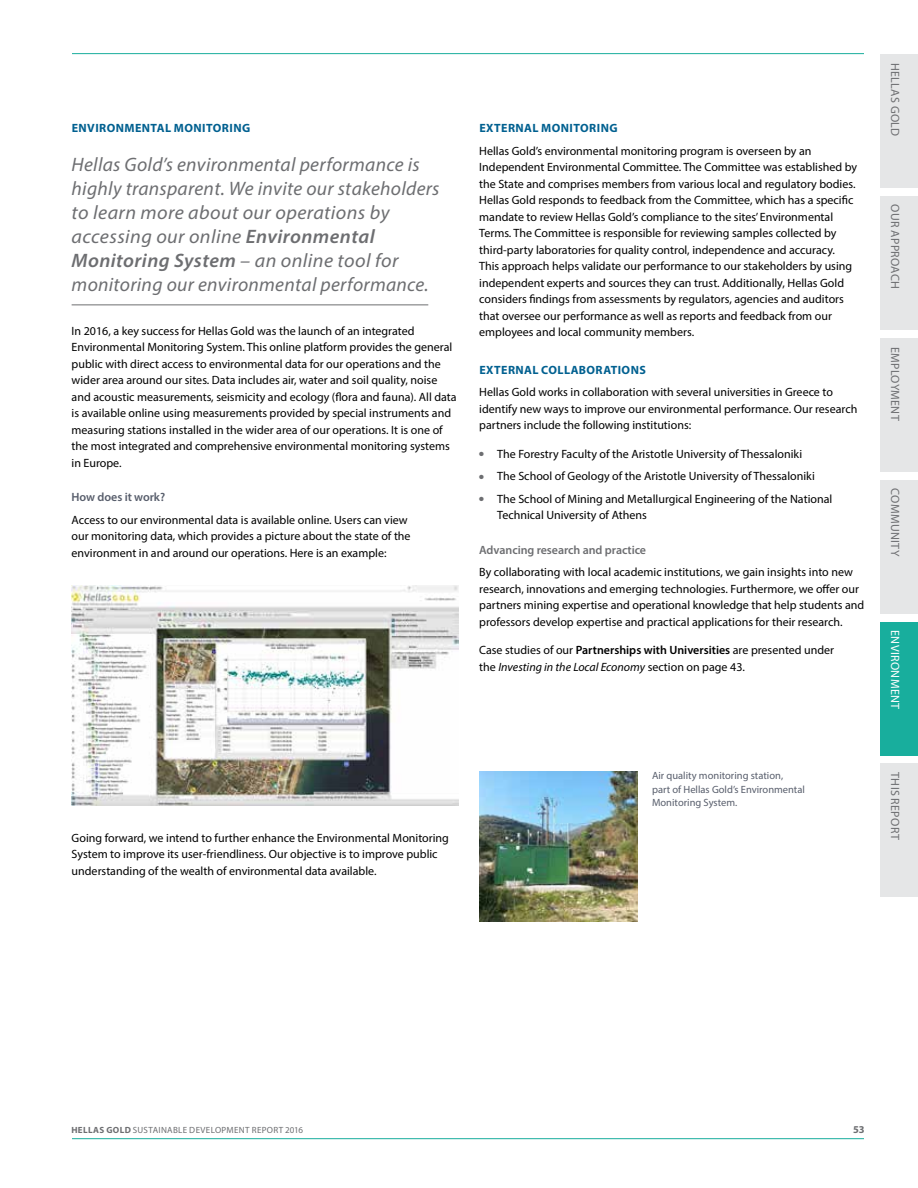
<style>
.page{position:relative;width:918px;height:1188px;background:#fff}
.page>*{position:absolute;margin:0;border:0;box-sizing:border-box;transform-origin:0 0}
.t1{font:italic 19.5px/24px "Myriad Pro";letter-spacing:.015em;color:#6d6e71}
.t2{font:12px/16.5px "Myriad Pro";color:#000}
.t3{font:700 12px "Myriad Pro";letter-spacing:.035em;color:#006090}
.t4{font:12px "Myriad Pro";letter-spacing:.03em;color:#6d6e71}
.t5{font:600 12px "Myriad Pro";letter-spacing:-.005em;color:#6d6e71}
.t6{font:600 12px "Myriad Pro";letter-spacing:-.005em;color:#585e6c}
.t7{font:12px "Myriad Pro";letter-spacing:.03em;color:#fff}
.t8{font:10.5px/13.5px "Myriad Pro";color:#585e6c}
.t9{font:700 10.5px "Myriad Pro";color:#6d6e71}
.t10{font:9px "Myriad Pro";letter-spacing:.035em;color:#6d6e71}
.s1{font-weight:600}
.s2{color:#6d6e71}
.s3{font-style:italic}
.s4{font-weight:700}
</style>
<div class="page">
<hr style="left:72px;top:1138px;width:792px;height:1px;background:#18ae9d">
<hr style="left:72px;top:53px;width:792px;height:1px;background:#18ae9d">
<div style="left:880px;top:54px;width:38px;height:134px;background:#e5e6e7"></div>
<div style="left:880px;top:196px;width:38px;height:134px;background:#e5e6e7"></div>
<div style="left:880px;top:338px;width:38px;height:134px;background:#e5e6e7"></div>
<div style="left:880px;top:480px;width:38px;height:134px;background:#e5e6e7"></div>
<div style="left:880px;top:622px;width:38px;height:133px;background:#18ae9d"></div>
<div style="left:880px;top:764px;width:38px;height:133px;background:#e5e6e7"></div>
<hr style="left:72px;top:304px;width:356px;height:1px;background:#6d6e71">
<img style="left:72px;top:585px;width:386px;height:221px">
<img style="left:479px;top:771px;width:159px;height:150px">
<p class="t3" style="left:72px;top:120px;width:180px">ENVIRONMENTAL MONITORING</p>
<p class="t1" style="left:72px;top:152px;width:369px">Hellas Gold’s environmental performance is highly transparent. We invite our stakeholders to learn more about our operations by accessing our online <span class="s1">Environmental Monitoring System</span> – an online tool for monitoring our environmental performance.</p>
<p class="t2" style="left:72px;top:322px;width:387px">In 2016, a key success for Hellas Gold was the launch of an integrated Environmental Monitoring System. This online platform provides the general public with direct access to environmental data for our operations and the wider area around our sites. Data includes air, water and soil quality, noise and acoustic measurements, seismicity and ecology (flora and fauna). All data is available online using measurements provided by special instruments and measuring stations installed in the wider area of our operations. It is one of the most integrated and comprehensive environmental monitoring systems in Europe.</p>
<p class="t6" style="left:72px;top:489px;width:95px">How does it work?</p>
<p class="t2" style="left:72px;top:511px;width:341px">Access to our environmental data is available online. Users can view our monitoring data, which provides a picture about the state of the environment in and around our operations. Here is an example:</p>
<p class="t3" style="left:479px;top:120px;width:140px">EXTERNAL MONITORING</p>
<p class="t2" style="left:479px;top:142px;width:379px">Hellas Gold’s environmental monitoring program is overseen by an Independent Environmental Committee. The Committee was established by the State and comprises members from various local and regulatory bodies.<br>Hellas Gold responds to feedback from the Committee, which has a specific mandate to review Hellas Gold’s compliance to the sites’ Environmental Terms. The Committee is responsible for reviewing samples collected by third-party laboratories for quality control, independence and accuracy.<br>This approach helps validate our performance to our stakeholders by using independent experts and sources they can trust. Additionally, Hellas Gold considers findings from assessments by regulators, agencies and auditors that oversee our performance as well as reports and feedback from our employees and local community members.</p>
<p class="t3" style="left:479px;top:362px;width:168px">EXTERNAL COLLABORATIONS</p>
<p class="t2" style="left:479px;top:384px;width:380px">Hellas Gold works in collaboration with several universities in Greece to identify new ways to improve our environmental performance. Our research partners include the following institutions:</p>
<p class="t2" style="left:479px;top:445px;width:324px"><span class="s2">●</span> The Forestry Faculty of the Aristotle University of Thessaloniki</p>
<p class="t2" style="left:479px;top:468px;width:337px"><span class="s2">●</span> The School of Geology of the Aristotle University of Thessaloniki</p>
<p class="t2" style="left:497px;top:490px;width:337px;text-indent:-18px"><span class="s2">●</span> The School of Mining and Metallurgical Engineering of the National<br>Technical University of Athens</p>
<p class="t5" style="left:479px;top:542px;width:168px">Advancing research and practice</p>
<p class="t2" style="left:479px;top:564px;width:387px">By collaborating with local academic institutions, we gain insights into new research, innovations and emerging technologies. Furthermore, we offer our partners mining expertise and operational knowledge that help students and professors develop expertise and practical applications for their research.</p>
<p class="t2" style="left:479px;top:642px;width:356px">Case studies of our <span class="s1">Partnerships with Universities</span> are presented under the <span class="s3">Investing in the Local Economy</span> section on page 43.</p>
<p class="t2" style="left:72px;top:829px;width:379px">Going forward, we intend to further enhance the Environmental Monitoring<br>System to improve its user-friendliness. Our objective is to improve public understanding of the wealth of environmental data available.</p>
<p class="t8" style="left:652px;top:769px;width:154px">Air quality monitoring station,<br>part of Hellas Gold’s Environmental<br>Monitoring System.</p>
<p class="t4" style="left:902px;top:63px;width:75px;rotate:90deg">HELLAS GOLD</p>
<p class="t4" style="left:902px;top:204px;width:86px;rotate:90deg">OUR APPROACH</p>
<p class="t4" style="left:902px;top:347px;width:75px;rotate:90deg">EMPLOYMENT</p>
<p class="t4" style="left:902px;top:488px;width:70px;rotate:90deg">COMMUNITY</p>
<p class="t7" style="left:902px;top:630px;width:81px;rotate:90deg">ENVIRONMENT</p>
<p class="t4" style="left:902px;top:772px;width:69px;rotate:90deg">THIS REPORT</p>
<p class="t10" style="left:71px;top:1124px;width:233px"><span class="s4">HELLAS GOLD</span> SUSTAINABLE DEVELOPMENT REPORT 2016</p>
<p class="t9" style="left:853px;top:1122px;width:13px">53</p>
</div>
